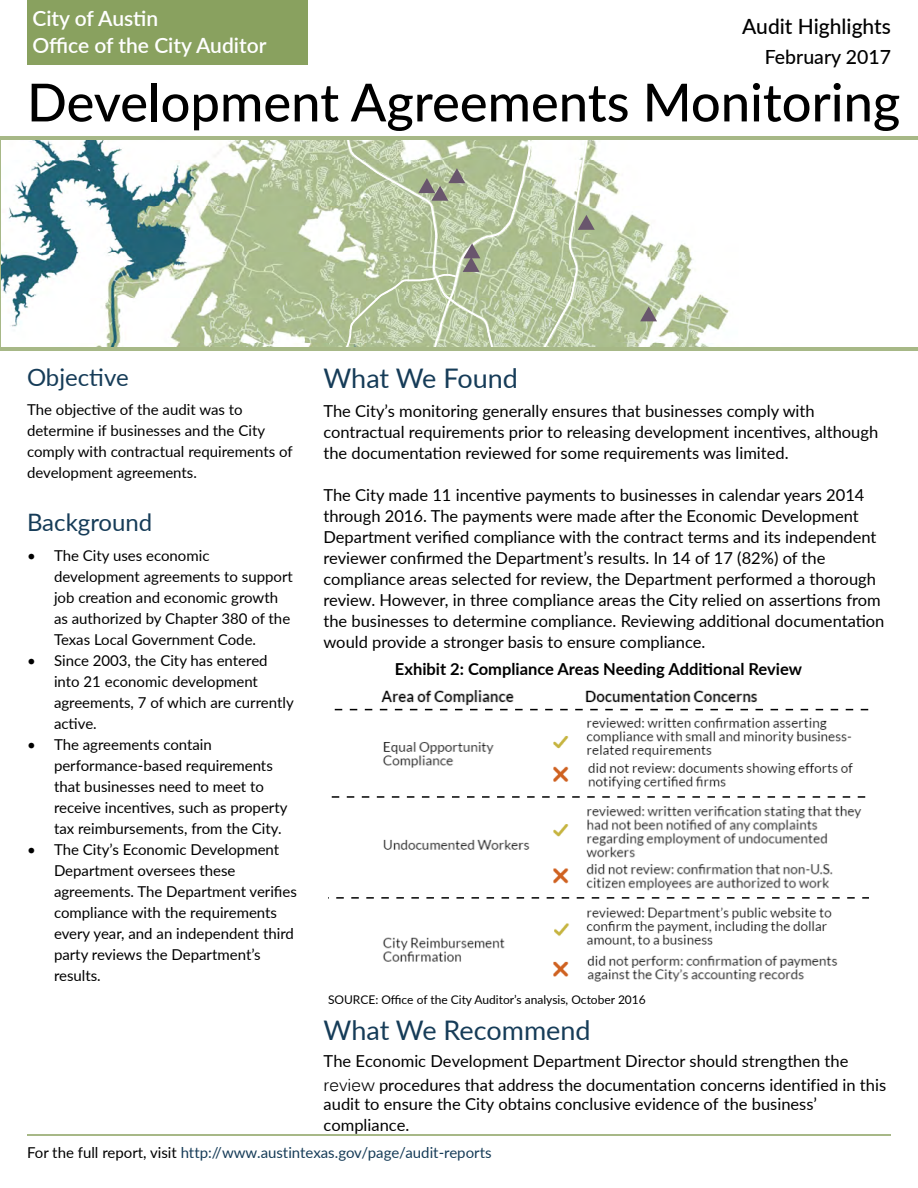
<style>
.page{position:relative;width:918px;height:1188px;background:#fff}
.page>*{position:absolute;margin:0;border:0;box-sizing:border-box;transform-origin:0 0}
.t1{font:500 52.5px "Lato";color:#000}
.Section_Header{font:27px "Lato";color:#163c58}
.Section_Header-2{font:24px "Lato";color:#163c58}
.t2{font:600 21px "Lato";color:#fff}
.t3{font:500 21px "Lato";color:#000}
.t4{font:500 19.5px "Lato";color:#000}
.Body_Text{font:16.5px/21px "Lato";color:#000}
.exhibit_title{font:700 16.5px "Lato";color:#000}
.Body_Text-2{font:15px/21px "Lato";color:#000}
.t5{font:15px "Lato";color:#163c58}
.exhibit_source{font:12px "Lato";color:#000}
.s1{font-family:"Kalinga"}
.s2{color:#000}
</style>
<div class="page">
<svg style="left:0;top:136px;width:918px;height:215px;background:#adbd90"></svg>
<img style="left:2px;top:141px;width:916px;height:206px">
<svg style="left:722px;top:141px;width:34px;height:206px"></svg>
<svg style="left:342px;top:141px;width:253px;height:206px;background:#bdcaa7"></svg>
<svg style="left:640px;top:306px;width:17px;height:15px"></svg>
<hr style="left:27px;top:1134px;width:864px;height:2px;background:#a7b887">
<div style="left:27px;top:0;width:280px;height:64px;background:#89a15f"></div>
<img style="left:328px;top:690px;width:541px;height:292px">
<p class="t2" style="left:32px;top:3px;width:127px">City of Austin</p>
<p class="t2" style="left:32px;top:30px;width:236px">Office of the City Auditor</p>
<p class="t3" style="left:742px;top:11px;width:150px">Audit Highlights</p>
<p class="t4" style="left:765px;top:43px;width:128px">February 2017</p>
<p class="t1" style="left:27px;top:65px;width:875px">Development Agreements Monitoring</p>
<p class="Section_Header-2" style="left:27px;top:360px;width:103px">Objective</p>
<p class="Body_Text-2" style="left:27px;top:399px;width:267px">The objective of the audit was to determine if businesses and the City comply with contractual requirements of development agreements.</p>
<p class="Section_Header-2" style="left:27px;top:505px;width:127px">Background</p>
<p class="Body_Text-2" style="left:54px;top:545px;width:240px;text-indent:-27px">• The City uses economic development agreements to support job creation and economic growth as authorized by Chapter 380 of the<br>Texas Local Government Code.</p>
<p class="Body_Text-2" style="left:54px;top:650px;width:241px;text-indent:-27px">• Since 2003, the City has entered into 21 economic development agreements, 7 of which are currently active.</p>
<p class="Body_Text-2" style="left:54px;top:734px;width:235px;text-indent:-27px">• The agreements contain performance-based requirements that businesses need to meet to receive incentives, such as property tax reimbursements, from the City.</p>
<p class="Body_Text-2" style="left:54px;top:839px;width:244px;text-indent:-27px">• The City’s Economic Development<br>Department oversees these agreements. The Department verifies compliance with the requirements every year, and an independent third party reviews the Department’s results.</p>
<p class="Section_Header" style="left:323px;top:359px;width:196px">What We Found</p>
<p class="Body_Text" style="left:323px;top:399px;width:556px">The City’s monitoring generally ensures that businesses comply with contractual requirements prior to releasing development incentives, although the documentation reviewed for some requirements was limited.</p>
<p class="Body_Text" style="left:323px;top:483px;width:563px">The City made 11 incentive payments to businesses in calendar years 2014 through 2016. The payments were made after the Economic Development Department verified compliance with the contract terms and its independent reviewer confirmed the Department’s results. In 14 of 17 (82%) of the compliance areas selected for review, the Department performed a thorough review. However, in three compliance areas the City relied on assertions from the businesses to determine compliance. Reviewing additional documentation would provide a stronger basis to ensure compliance.</p>
<p class="exhibit_title" style="left:395px;top:657px;width:409px">Exhibit 2: Compliance Areas Needing Additional Review</p>
<p class="exhibit_source" style="left:328px;top:991px;width:319px">SOURCE: Office of the City Auditor’s analysis, October 2016</p>
<p class="Section_Header" style="left:324px;top:1011px;width:269px">What We Recommend</p>
<p class="Body_Text" style="left:324px;top:1048px;width:564px;line-height:24.2px">The Economic Development Department Director should strengthen the <span class="s1">review</span> procedures that address the documentation concerns identified in this</p>
<p class="Body_Text" style="left:324px;top:1093px;width:495px">audit to ensure the City obtains conclusive evidence of the business’ compliance.</p>
<p class="t5" style="left:27px;top:1142px;width:466px"><span class="s2">For the full report, visit</span> http://www.austintexas.gov/page/audit-reports</p>
</div>
